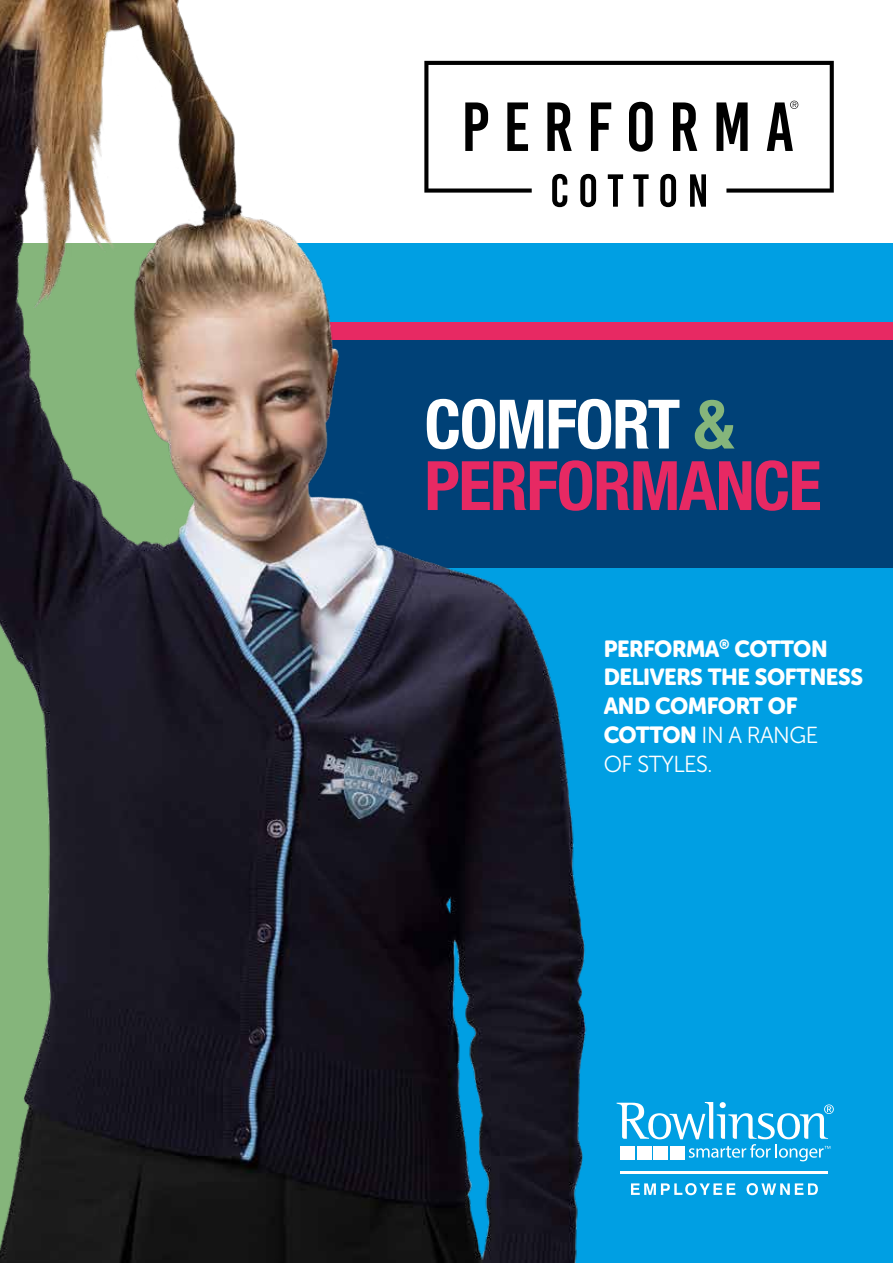
<style>
.page{position:relative;width:893px;height:1263px;background:#fff}
.page>*{position:absolute;margin:0;border:0;box-sizing:border-box;transform-origin:0 0}
.t1{font:700 condensed 68.25px/61.5px "Helvetica Neue";letter-spacing:-.02em;color:#e72963}
.t2{font:23.1px/28.8px "Museo Sans Rounded 900";letter-spacing:-.02em;color:#fff}
.t3{font:23.1px/28.8px "Museo Sans Rounded 300";letter-spacing:-.02em;color:#fff}
.s1{color:#fff}
.s2{color:#85b57b}
.s3{font-family:"Museo Sans Rounded 900"}
</style>
<div class="page">
<svg style="left:608px;top:61px;width:226px;height:132px"></svg>
<svg style="left:767px;top:101px;width:31px;height:50px"></svg>
<svg style="left:608px;top:174px;width:15px;height:33px"></svg>
<svg style="left:633px;top:174px;width:16px;height:33px"></svg>
<svg style="left:660px;top:174px;width:16px;height:33px"></svg>
<svg style="left:690px;top:174px;width:16px;height:33px"></svg>
<div style="left:275px;top:244px;width:618px;height:1019px;background:#009fe3"></div>
<div style="left:226px;top:331px;width:667px;height:237px;background:#004177"></div>
<div style="left:226px;top:322px;width:667px;height:18px;background:#e72963"></div>
<svg style="left:617px;top:1102px;width:217px;height:59px"></svg>
<svg style="left:631px;top:1183px;width:104px;height:12px"></svg>
<svg style="left:747px;top:1183px;width:71px;height:12px"></svg>
<hr style="left:621px;top:1171px;width:207px;height:2px;background:#fff">
<img style="left:0;top:0;width:608px;height:1263px">
<h1 class="t1" style="left:424px;top:389px;width:399px"><span class="s1">COMFORT</span> <span class="s2">&amp;<br></span>PERFORMANCE</h1>
<p class="t2" style="left:604px;top:634px;width:261px">PERFORMA<sup>®</sup> COTTON<br>DELIVERS THE SOFTNESS<br>AND COMFORT OF</p>
<p class="t3" style="left:604px;top:721px;width:216px"><span class="s3">COTTON</span> IN A RANGE<br>OF STYLES.</p>
</div>
